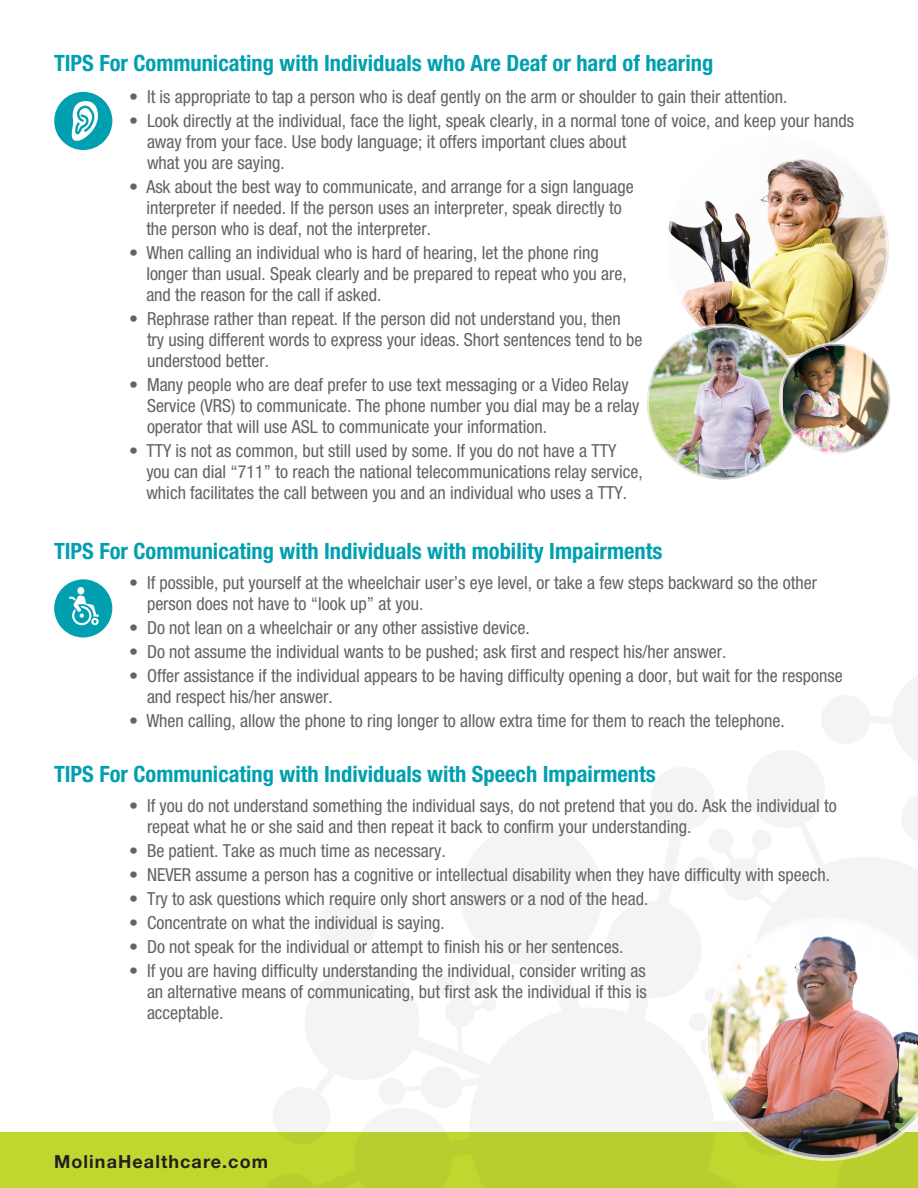
<style>
.page{position:relative;width:918px;height:1188px;background:#fff}
.page>*{position:absolute;margin:0;border:0;box-sizing:border-box;transform-origin:0 0}
.t1{font:700 condensed 22.5px "Helvetica Neue";color:#00a0b0}
.t2{font:condensed 18px/21px "Helvetica Neue";color:#636366}
.t3{font:700 18px "Helvetica Neue";letter-spacing:.06em;color:#231f20}
</style>
<div class="page">
<div style="left:0;top:1133px;width:918px;height:55px;background:#c1d72f"></div>
<div style="left:54px;top:92px;width:58px;height:58px;background:#00a0b0;border-radius:50%"></div>
<svg style="left:71px;top:101px;width:27px;height:40px"></svg>
<img style="left:667px;top:136px;width:222px;height:223px;border-radius:109px">
<div style="left:664px;top:133px;width:228px;height:228px;border:6px solid #fff;border-radius:50%"></div>
<img style="left:650px;top:327px;width:151px;height:149px">
<div style="left:645px;top:324px;width:158px;height:157px;border:4px solid #fff;border-radius:50%"></div>
<img style="left:783px;top:344px;width:105px;height:110px">
<div style="left:779px;top:342px;width:113px;height:113px;border:3px solid #fff;border-radius:50%"></div>
<svg style="left:255px;top:676px;width:663px;height:457px"></svg>
<div style="left:54px;top:579px;width:58px;height:58px;background:#00a0b0;border-radius:50%"></div>
<svg style="left:69px;top:587px;width:30px;height:38px"></svg>
<img style="left:705px;top:917px;width:213px;height:244px">
<h2 class="t1" style="left:54px;top:50px;width:661px">TIPS For Communicating with Individuals who Are Deaf or hard of hearing</h2>
<p class="t2" style="left:129px;top:86px;width:660px">• It is appropriate to tap a person who is deaf gently on the arm or shoulder to gain their attention.</p>
<p class="t2" style="left:147px;top:110px;width:709px;text-indent:-18px">• Look directly at the individual, face the light, speak clearly, in a normal tone of voice, and keep your hands away from your face. Use body language; it offers important clues about<br>what you are saying.</p>
<p class="t2" style="left:146px;top:176px;width:489px;text-indent:-17px">• Ask about the best way to communicate, and arrange for a sign language interpreter if needed. If the person uses an interpreter, speak directly to the person who is deaf, not the interpreter.</p>
<p class="t2" style="left:146px;top:242px;width:482px;text-indent:-17px">• When calling an individual who is hard of hearing, let the phone ring longer than usual. Speak clearly and be prepared to repeat who you are, and the reason for the call if asked.</p>
<p class="t2" style="left:147px;top:308px;width:497px;text-indent:-18px">• Rephrase rather than repeat. If the person did not understand you, then try using different words to express your ideas. Short sentences tend to be understood better.</p>
<p class="t2" style="left:147px;top:374px;width:494px;text-indent:-18px">• Many people who are deaf prefer to use text messaging or a Video Relay<br>Service (VRS) to communicate. The phone number you dial may be a relay operator that will use ASL to communicate your information.</p>
<p class="t2" style="left:146px;top:440px;width:498px;text-indent:-17px">• TTY is not as common, but still used by some. If you do not have a TTY you can dial “711” to reach the national telecommunications relay service, which facilitates the call between you and an individual who uses a TTY.</p>
<h2 class="t1" style="left:54px;top:537px;width:610px">TIPS For Communicating with Individuals with mobility Impairments</h2>
<p class="t2" style="left:147px;top:572px;width:671px;text-indent:-18px">• If possible, put yourself at the wheelchair user’s eye level, or take a few steps backward so the other person does not have to “look up” at you.</p>
<p class="t2" style="left:129px;top:617px;width:402px">• Do not lean on a wheelchair or any other assistive device.</p>
<p class="t2" style="left:129px;top:641px;width:599px">• Do not assume the individual wants to be pushed; ask first and respect his/her answer.</p>
<p class="t2" style="left:147px;top:665px;width:697px;text-indent:-18px">• Offer assistance if the individual appears to be having difficulty opening a door, but wait for the response and respect his/her answer.</p>
<p class="t2" style="left:129px;top:710px;width:657px">• When calling, allow the phone to ring longer to allow extra time for them to reach the telephone.</p>
<h2 class="t1" style="left:54px;top:761px;width:603px">TIPS For Communicating with Individuals with Speech Impairments</h2>
<p class="t2" style="left:147px;top:795px;width:691px;text-indent:-18px">• If you do not understand something the individual says, do not pretend that you do. Ask the individual to repeat what he or she said and then repeat it back to confirm your understanding.</p>
<p class="t2" style="left:129px;top:840px;width:318px">• Be patient. Take as much time as necessary.</p>
<p class="t2" style="left:129px;top:864px;width:703px">• NEVER assume a person has a cognitive or intellectual disability when they have difficulty with speech.</p>
<p class="t2" style="left:129px;top:888px;width:521px">• Try to ask questions which require only short answers or a nod of the head.</p>
<p class="t2" style="left:129px;top:912px;width:317px">• Concentrate on what the individual is saying.</p>
<p class="t2" style="left:129px;top:936px;width:496px">• Do not speak for the individual or attempt to finish his or her sentences.</p>
<p class="t2" style="left:147px;top:960px;width:501px;text-align:justify;text-indent:-18px">• If you are having difficulty understanding the individual, consider writing as an alternative means of communicating, but first ask the individual if this is acceptable.</p>
<p class="t3" style="left:54px;top:1150px;width:216px">MolinaHealthcare.com</p>
</div>
